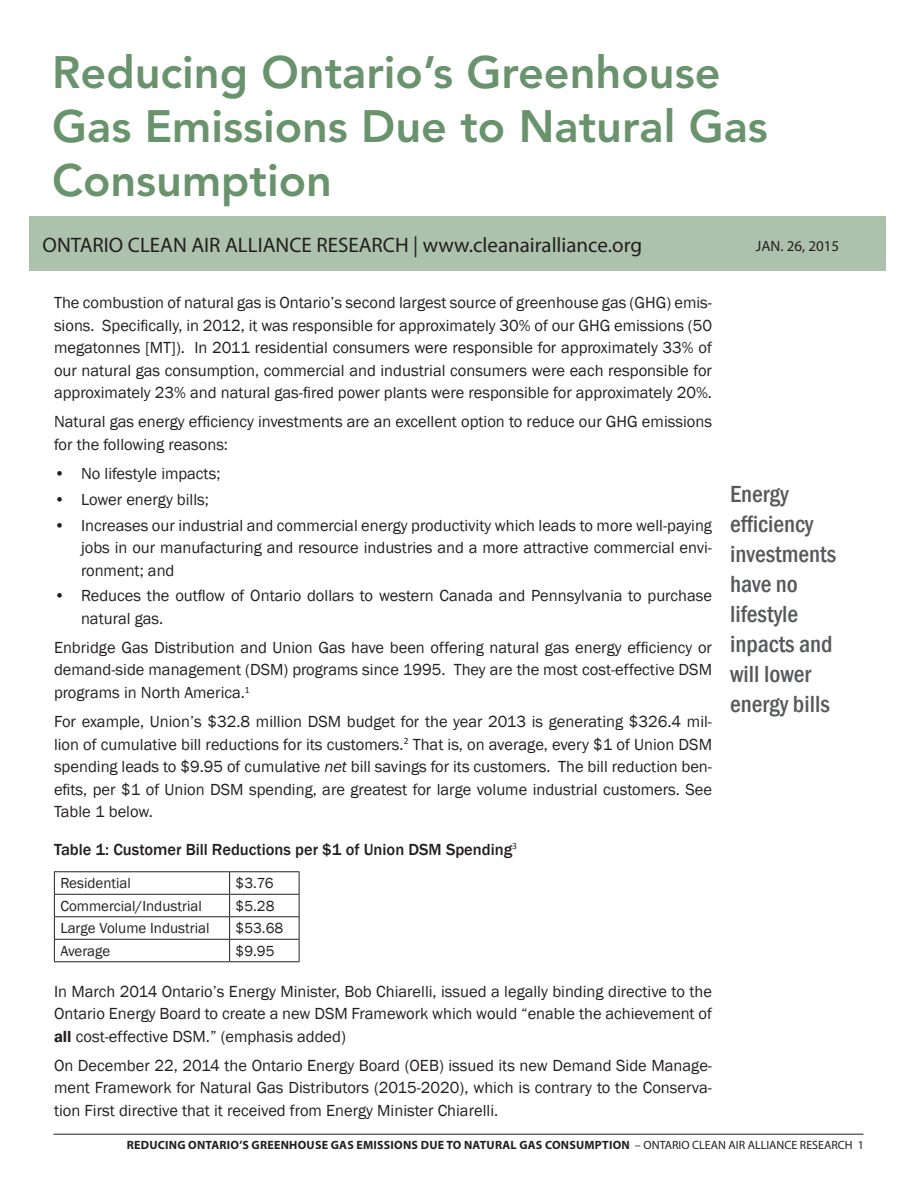
<style>
.page{position:relative;width:918px;height:1188px;background:#fff}
.page>*{position:absolute;margin:0;border:0;box-sizing:border-box;transform-origin:0 0}
.t1{font:800 45px/54px "Avenir LT Std";color:#69936c}
.sub1{font:500 condensed 24px/30px "Franklin Gothic";color:#57585a}
.t2{font:21px "Myriad Pro";color:#231f20}
.text{font:16.5px/22.5px "Franklin Gothic";color:#231f20;text-align:justify}
.tablehead{font:500 16.5px "Franklin Gothic";color:#231f20}
.tabletext{font:15px "Franklin Gothic";color:#231f20}
.t3{font:15px "Myriad Pro";color:#231f20}
.t4{font:700 12px "Myriad Pro";letter-spacing:.02em;color:#231f20}
.s1{font-style:italic}
.s2{font-weight:600}
.s3{font-weight:400}
</style>
<div class="page">
<hr style="left:53px;top:1134px;width:810px;height:1px;background:#231f20">
<div style="left:29px;top:216px;width:856px;height:54px;background:#acc2ac"></div>
<hr style="left:54px;top:871px;width:176px;height:1px;background:#231f20">
<hr style="left:230px;top:871px;width:69px;height:1px;background:#231f20">
<hr style="left:54px;top:894px;width:176px;height:1px;background:#231f20">
<hr style="left:230px;top:894px;width:69px;height:1px;background:#231f20">
<hr style="left:54px;top:916px;width:176px;height:1px;background:#231f20">
<hr style="left:230px;top:916px;width:69px;height:1px;background:#231f20">
<hr style="left:54px;top:939px;width:176px;height:1px;background:#231f20">
<svg style="left:54px;top:872px;width:1px;height:89px"></svg>
<hr style="left:230px;top:939px;width:69px;height:1px;background:#231f20">
<svg style="left:229px;top:872px;width:1px;height:89px"></svg>
<svg style="left:299px;top:872px;width:1px;height:89px"></svg>
<hr style="left:54px;top:961px;width:176px;height:1px;background:#231f20">
<hr style="left:230px;top:961px;width:69px;height:1px;background:#231f20">
<p class="t1" style="left:52px;top:46px;width:717px">Reducing Ontario’s Greenhouse<br>Gas Emissions Due to Natural Gas<br>Consumption</p>
<p class="t2" style="left:43px;top:232px;width:601px">ONTARIO CLEAN AIR ALLIANCE RESEARCH | www.cleanairalliance.org</p>
<p class="t3" style="left:756px;top:237px;width:85px">JAN. 26, 2015</p>
<p class="text" style="left:54px;top:292px;width:660px">The combustion of natural gas is Ontario’s second largest source of greenhouse gas (GHG) emis&shy;sions. Specifically, in 2012, it was responsible for approximately 30% of our GHG emissions (50 megatonnes [MT]). In 2011 residential consumers were responsible for approximately 33% of our natural gas consumption, commercial and industrial consumers were each responsible for approximately 23% and natural gas-fired power plants were responsible for approximately 20%.</p>
<p class="text" style="left:54px;top:411px;width:660px">Natural gas energy efficiency investments are an excellent option to reduce our GHG emissions for the following reasons:</p>
<p class="text" style="left:54px;top:463px;width:168px">• No lifestyle impacts;</p>
<p class="text" style="left:54px;top:488px;width:157px">• Lower energy bills;</p>
<p class="text" style="left:81px;top:514px;width:633px;text-indent:-27px">• Increases our industrial and commercial energy productivity which leads to more well-paying jobs in our manufacturing and resource industries and a more attractive commercial envi&shy;ronment; and</p>
<p class="text" style="left:81px;top:585px;width:633px;text-indent:-27px">• Reduces the outflow of Ontario dollars to western Canada and Pennsylvania to purchase natural gas.</p>
<p class="text" style="left:54px;top:637px;width:660px">Enbridge Gas Distribution and Union Gas have been offering natural gas energy efficiency or demand-side management (DSM) programs since 1995. They are the most cost-effective DSM programs in North America.<sup>1</sup></p>
<p class="text" style="left:54px;top:711px;width:660px">For example, Union’s $32.8 million DSM budget for the year 2013 is generating $326.4 mil&shy;lion of cumulative bill reductions for its customers.<sup>2</sup> That is, on average, every $1 of Union DSM spending leads to $9.95 of cumulative <span class="s1">net</span> bill savings for its customers. The bill reduction ben&shy;efits, per $1 of Union DSM spending, are greatest for large volume industrial customers. See Table 1 below.</p>
<p class="tablehead" style="left:54px;top:839px;width:465px">Table 1: Customer Bill Reductions per $1 of Union DSM Spending<sup>3</sup></p>
<p class="tabletext" style="left:60px;top:874px;width:72px">Residential</p>
<p class="tabletext" style="left:236px;top:874px;width:39px">$3.76</p>
<p class="tabletext" style="left:60px;top:896px;width:143px">Commercial/Industrial</p>
<p class="tabletext" style="left:236px;top:896px;width:40px">$5.28</p>
<p class="tabletext" style="left:60px;top:919px;width:151px">Large Volume Industrial</p>
<p class="tabletext" style="left:236px;top:919px;width:49px">$53.68</p>
<p class="tabletext" style="left:60px;top:941px;width:52px">Average</p>
<p class="tabletext" style="left:236px;top:941px;width:40px">$9.95</p>
<p class="text" style="left:54px;top:980px;width:660px">In March 2014 Ontario’s Energy Minister, Bob Chiarelli, issued a legally binding directive to the Ontario Energy Board to create a new DSM Framework which would “enable the achievement of <span class="s2">all</span> cost-effective DSM.” (emphasis added)</p>
<p class="text" style="left:54px;top:1055px;width:660px">On December 22, 2014 the Ontario Energy Board (OEB) issued its new Demand Side Manage&shy;ment Framework for Natural Gas Distributors (2015-2020), which is contrary to the Conserva&shy;tion First directive that it received from Energy Minister Chiarelli.</p>
<p class="sub1" style="left:730px;top:479px;width:108px">Energy efficiency investments have no lifestyle inpacts and will lower energy bills</p>
<p class="t4" style="left:127px;top:1137px;width:739px">REDUCING ONTARIO’S GREENHOUSE GAS EMISSIONS DUE TO NATURAL GAS CONSUMPTION <span class="s3">– ONTARIO CLEAN AIR ALLIANCE RESEARCH 1</span></p>
</div>
